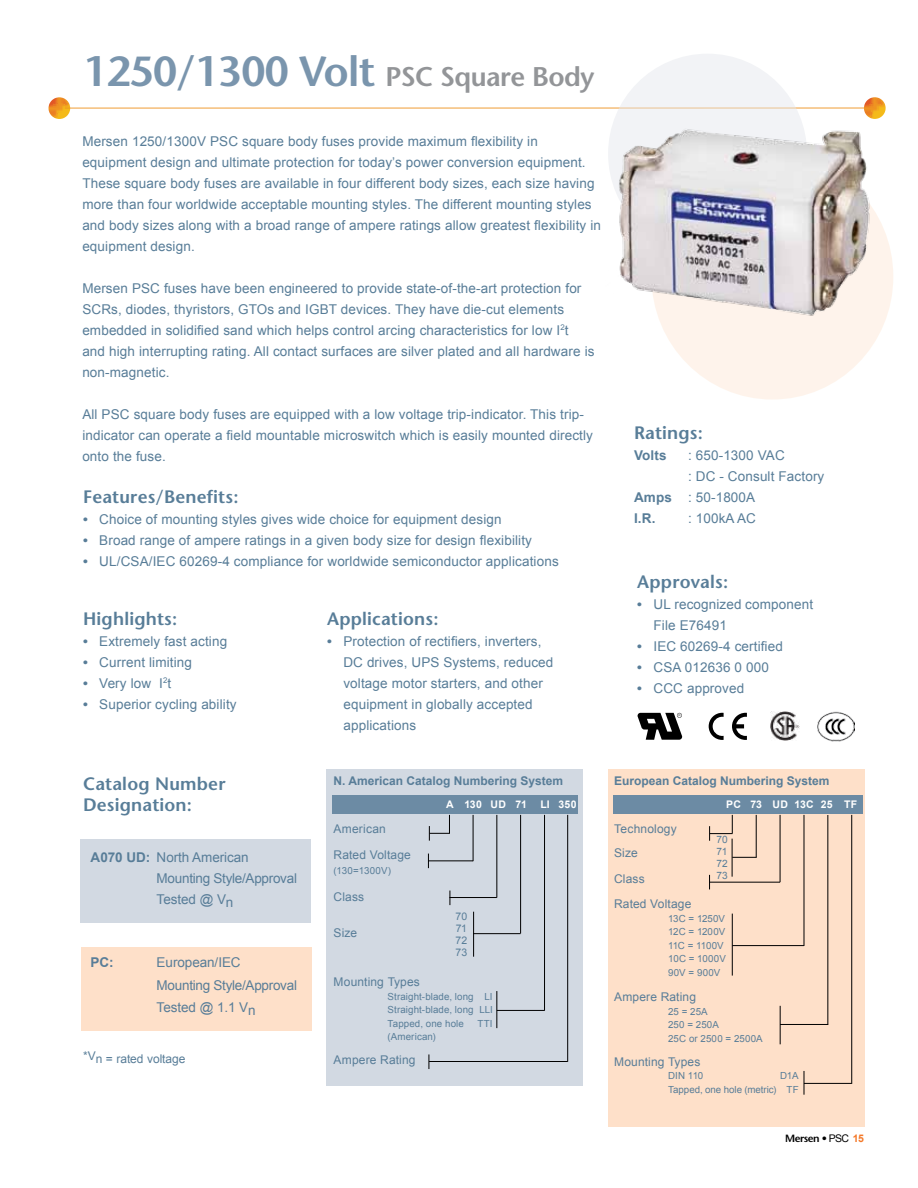
<style>
.page{position:relative;width:918px;height:1188px;background:#fff}
.page>*{position:absolute;margin:0;border:0;box-sizing:border-box;transform-origin:0 0}
.t1{font:600 42px "Stone Sans Std";letter-spacing:-.02em;color:#7a95ad}
.t2{font:600 18px/21.6px "Stone Sans Std";letter-spacing:.01em;color:#587d98}
.t3{font:13.5px/21px "Arial";letter-spacing:.01em;color:#587d98}
.t4{font:13.5px/21px "Arial";letter-spacing:-.02em;color:#587d98}
.t5{font:700 13.5px "Arial";letter-spacing:.01em;color:#587d98}
.t6{font:12px/25.5px "Arial";letter-spacing:.01em;color:#587d98}
.t7{font:700 12px "Arial";color:#587d98}
.t8{font:700 10.5px "Arial";letter-spacing:.015em;color:#fff}
.t9{font:600 10.5px "Stone Sans Std";letter-spacing:-.04em;color:#000}
.t10{font:10.5px/12px "Arial";letter-spacing:.005em;color:#587d98;text-align:justify}
.t11{font:10.2px/12px "Arial";letter-spacing:.005em;color:#587d98;text-align:justify}
.t12{font:9.75px/13.5px "Arial";letter-spacing:.005em;color:#587d98}
.s1{font-size:27px;color:#939598}
.s2{font-weight:700}
.s3{font-family:"Arial";font-weight:400}
.s4{font-family:"Arial";font-weight:700;color:#f47929}
</style>
<div class="page">
<svg style="left:49px;top:97px;width:21px;height:22px"></svg>
<svg style="left:864px;top:97px;width:22px;height:22px"></svg>
<hr style="left:65px;top:108px;width:799px;height:1px;background:#ee9321">
<div style="left:608px;top:54px;width:199px;height:200px;background:#f2f3f6;border-radius:50%"></div>
<div style="left:651px;top:154px;width:242px;height:246px;background:#fef3eb;border-radius:50%"></div>
<img style="left:619px;top:129px;width:259px;height:204px">
<svg style="left:638px;top:713px;width:44px;height:27px"></svg>
<svg style="left:709px;top:713px;width:15px;height:27px"></svg>
<svg style="left:732px;top:713px;width:15px;height:27px"></svg>
<img style="left:771px;top:711px;width:29px;height:30px">
<img style="left:818px;top:711px;width:36px;height:30px">
<div style="left:608px;top:769px;width:257px;height:358px;background:#fee0c9"></div>
<div style="left:326px;top:769px;width:257px;height:316px;background:#d2d9e2"></div>
<div style="left:81px;top:948px;width:231px;height:83px;background:#fee0c9"></div>
<div style="left:80px;top:840px;width:231px;height:83px;background:#d2d9e2"></div>
<svg style="left:428px;top:854px;width:1px;height:14px"></svg>
<svg style="left:450px;top:891px;width:1px;height:14px"></svg>
<svg style="left:429px;top:1054px;width:1px;height:15px"></svg>
<hr style="left:473px;top:912px;width:1px;height:45px;background:#000">
<hr style="left:496px;top:991px;width:1px;height:37px;background:#000">
<svg style="left:429px;top:815px;width:21px;height:26px"></svg>
<hr style="left:428px;top:860px;width:45px;height:1px;background:#000">
<hr style="left:473px;top:815px;width:1px;height:46px;background:#000">
<hr style="left:449px;top:897px;width:48px;height:1px;background:#000">
<hr style="left:496px;top:815px;width:1px;height:83px;background:#000">
<hr style="left:473px;top:933px;width:48px;height:1px;background:#000">
<hr style="left:520px;top:815px;width:1px;height:118px;background:#000">
<hr style="left:497px;top:1010px;width:48px;height:1px;background:#000">
<hr style="left:544px;top:815px;width:1px;height:196px;background:#000">
<hr style="left:429px;top:1061px;width:139px;height:1px;background:#000">
<hr style="left:567px;top:815px;width:1px;height:247px;background:#000">
<hr style="left:804px;top:1083px;width:48px;height:1px;background:#000">
<div style="left:613px;top:795px;width:250px;height:19px;background:#6c8ba4"></div>
<hr style="left:732px;top:839px;width:1px;height:38px;background:#000">
<hr style="left:732px;top:914px;width:1px;height:62px;background:#000">
<hr style="left:780px;top:1006px;width:1px;height:38px;background:#000">
<svg style="left:709px;top:815px;width:24px;height:26px"></svg>
<svg style="left:732px;top:857px;width:25px;height:1px"></svg>
<hr style="left:756px;top:815px;width:1px;height:42px;background:#000">
<hr style="left:710px;top:882px;width:70px;height:1px;background:#000">
<hr style="left:780px;top:815px;width:1px;height:67px;background:#000">
<hr style="left:732px;top:945px;width:72px;height:1px;background:#000">
<hr style="left:804px;top:815px;width:1px;height:131px;background:#000">
<hr style="left:827px;top:815px;width:1px;height:210px;background:#000">
<hr style="left:780px;top:1024px;width:48px;height:1px;background:#000">
<hr style="left:851px;top:815px;width:1px;height:269px;background:#000">
<svg style="left:709px;top:875px;width:1px;height:14px"></svg>
<svg style="left:804px;top:1071px;width:1px;height:24px"></svg>
<div style="left:333px;top:795px;width:245px;height:19px;background:#6c8ba4"></div>
<h1 class="t1" style="left:83px;top:46px;width:513px">1250/1300 Volt <span class="s1">PSC Square Body</span></h1>
<p class="t3" style="left:82px;top:131px;width:520px">Mersen 1250/1300V PSC square body fuses provide maximum flexibility in equipment design and ultimate protection for today’s power conversion equipment.<br>These square body fuses are available in four different body sizes, each size having more than four worldwide acceptable mounting styles. The different mounting styles and body sizes along with a broad range of ampere ratings allow greatest flexibility in equipment design.</p>
<p class="t3" style="left:82px;top:278px;width:514px">Mersen PSC fuses have been engineered to provide state-of-the-art protection for SCRs, diodes, thyristors, GTOs and IGBT devices. They have die-cut elements embedded in solidified sand which helps control arcing characteristics for low I<sup>2</sup>t and high interrupting rating. All contact surfaces are silver plated and all hardware is non-magnetic.</p>
<p class="t3" style="left:82px;top:404px;width:512px">All PSC square body fuses are equipped with a low voltage trip-indicator. This trip&shy;indicator can operate a field mountable microswitch which is easily mounted directly onto the fuse.</p>
<h2 class="t2" style="left:83px;top:486px;width:157px">Features/Benefits:</h2>
<p class="t3" style="left:83px;top:509px;width:420px"><span class="s2">•</span> Choice of mounting styles gives wide choice for equipment design</p>
<p class="t3" style="left:83px;top:530px;width:450px"><span class="s2">•</span> Broad range of ampere ratings in a given body size for design flexibility</p>
<p class="t3" style="left:83px;top:551px;width:477px"><span class="s2">•</span> UL/CSA/IEC 60269-4 compliance for worldwide semiconductor applications</p>
<h2 class="t2" style="left:83px;top:608px;width:96px">Highlights:</h2>
<p class="t3" style="left:83px;top:631px;width:146px"><span class="s2">•</span> Extremely fast acting</p>
<p class="t3" style="left:83px;top:652px;width:110px"><span class="s2">•</span> Current limiting</p>
<p class="t3" style="left:83px;top:673px;width:90px"><span class="s2">•</span> Very low I<sup>2</sup>t</p>
<p class="t3" style="left:83px;top:694px;width:155px"><span class="s2">•</span> Superior cycling ability</p>
<h2 class="t2" style="left:327px;top:608px;width:113px">Applications:</h2>
<p class="t3" style="left:343px;top:631px;width:212px;text-indent:-16px"><span class="s2">•</span> Protection of rectifiers, inverters,<br>DC drives, UPS Systems, reduced voltage motor starters, and other equipment in globally accepted applications</p>
<h2 class="t2" style="left:634px;top:422px;width:70px">Ratings:</h2>
<p class="t5" style="left:634px;top:446px;width:34px">Volts</p>
<p class="t3" style="left:688px;top:445px;width:98px">: 650-1300 VAC</p>
<p class="t3" style="left:688px;top:466px;width:138px">: DC - Consult Factory</p>
<p class="t3" style="left:634px;top:487px;width:123px"><span class="s2">Amps</span> : 50-1800A</p>
<p class="t5" style="left:634px;top:509px;width:23px">I.R.</p>
<p class="t3" style="left:688px;top:508px;width:70px">: 100kA AC</p>
<h2 class="t2" style="left:637px;top:571px;width:92px">Approvals:</h2>
<p class="t3" style="left:654px;top:594px;width:161px;text-indent:-16px"><span class="s2">•</span> UL recognized component<br>File E76491</p>
<p class="t3" style="left:637px;top:636px;width:147px"><span class="s2">•</span> IEC 60269-4 certified</p>
<p class="t3" style="left:637px;top:657px;width:133px"><span class="s2">•</span> CSA 012636 0 000</p>
<p class="t3" style="left:637px;top:678px;width:108px"><span class="s2">•</span> CCC approved</p>
<h2 class="t2" style="left:83px;top:773px;width:144px">Catalog Number<br>Designation:</h2>
<p class="t4" style="left:157px;top:847px;width:142px;text-indent:-66px"><span class="s2">A070 UD:</span> North American<br>Mounting Style/Approval<br>Tested @ Vn</p>
<p class="t5" style="left:91px;top:954px;width:25px">PC:</p>
<p class="t4" style="left:157px;top:951px;width:142px;line-height:22.5px">European/IEC<br>Mounting Style/Approval<br>Tested @ 1.1 Vn</p>
<p class="t6" style="left:83px;top:1046px;width:104px">*Vn = rated voltage</p>
<p class="t7" style="left:334px;top:773px;width:231px">N. American Catalog Numbering System</p>
<p class="t7" style="left:614px;top:773px;width:217px">European Catalog Numbering System</p>
<p class="t8" style="left:446px;top:797px;width:82px">A 130 UD 71</p>
<p class="t8" style="left:540px;top:797px;width:38px">LI 350</p>
<p class="t8" style="left:726px;top:797px;width:132px">PC 73 UD 13C 25 TF</p>
<p class="t6" style="left:334px;top:816px;width:79px">American<br>Rated Voltage</p>
<p class="t12" style="left:334px;top:864px;width:59px">(130=1300V)</p>
<p class="t6" style="left:334px;top:884px;width:32px">Class</p>
<p class="t6" style="left:334px;top:920px;width:25px">Size</p>
<p class="t10" style="left:455px;top:910px;width:13px">70<br>71<br>72<br>73</p>
<p class="t6" style="left:334px;top:969px;width:88px">Mounting Types</p>
<p class="t12" style="left:388px;top:990px;width:107px;text-align:justify">Straight-blade, long LI Straight-blade, long LLI Tapped, one hole</p>
<p class="t12" style="left:478px;top:1017px;width:17px">TTI</p>
<p class="t12" style="left:388px;top:1030px;width:50px">(American)</p>
<p class="t6" style="left:334px;top:1047px;width:83px">Ampere Rating</p>
<p class="t6" style="left:614px;top:817px;width:64px;line-height:24px">Technology<br>Size</p>
<p class="t6" style="left:614px;top:866px;width:79px">Class<br>Rated Voltage</p>
<p class="t12" style="left:668px;top:912px;width:59px">13C = 1250V<br>12C = 1200V<br>11C = 1100V<br>10C = 1000V<br>90V = 900V</p>
<p class="t6" style="left:614px;top:984px;width:83px">Ampere Rating</p>
<p class="t12" style="left:668px;top:1005px;width:96px">25 = 25A<br>250 = 250A<br>25C or 2500 = 2500A</p>
<p class="t6" style="left:614px;top:1049px;width:88px">Mounting Types</p>
<p class="t12" style="left:668px;top:1069px;width:37px">DIN 110</p>
<p class="t11" style="left:716px;top:833px;width:13px">70<br>71<br>72<br>73</p>
<p class="t12" style="left:668px;top:1069px;width:132px;text-align:right">D1A<br>Tapped, one hole (metric) TF</p>
<p class="t9" style="left:785px;top:1132px;width:80px">Mersen • <span class="s3">PSC</span> <span class="s4">15</span></p>
</div>
